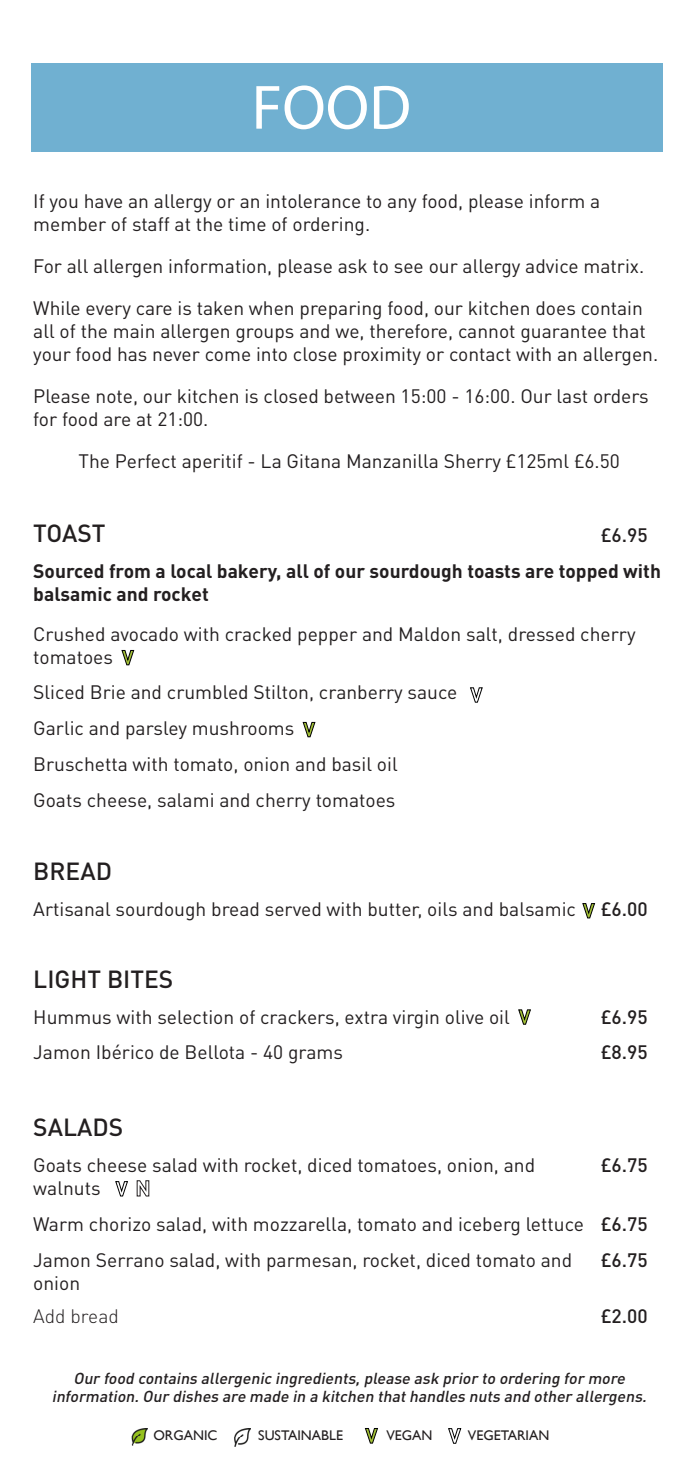
<style>
.page{position:relative;width:695px;height:1474px;background:#fff}
.page>*{position:absolute;margin:0;border:0;box-sizing:border-box;transform-origin:0 0}
.t1{font:63px "Myriad Pro";color:#fff}
.t2{font:500 24.5px "DINOT";color:#231f20}
.t3{font:19.25px/23.1px "DINOT";color:#231f20}
.t4{font:700 19.25px "DINOT";color:#231f20}
.t5{font:500 19.25px "DINOT";color:#231f20}
.t6{font:300 19.25px "DINOT";color:#231f20}
.t7{font:italic 500 15.75px "DINOT";color:#231f20}
.t8{font:14px "Gill Sans";color:#231f20}
.s1{font-weight:500}
</style>
<div class="page">
<img style="left:235px;top:1428px;width:16px;height:17px">
<img style="left:132px;top:1428px;width:16px;height:16px">
<svg style="left:364px;top:1428px;width:14px;height:15px"></svg>
<svg style="left:448px;top:1428px;width:13px;height:15px"></svg>
<div style="left:31px;top:63px;width:632px;height:88px;background:#70b0d1"></div>
<svg style="left:121px;top:650px;width:13px;height:15px"></svg>
<svg style="left:470px;top:687px;width:13px;height:16px"></svg>
<svg style="left:302px;top:721px;width:13px;height:16px"></svg>
<svg style="left:582px;top:903px;width:13px;height:15px"></svg>
<svg style="left:518px;top:1009px;width:13px;height:15px"></svg>
<svg style="left:115px;top:1181px;width:13px;height:15px"></svg>
<svg style="left:136px;top:1180px;width:14px;height:16px"></svg>
<p class="t1" style="left:251px;top:69px;width:161px">FOOD</p>
<p class="t3" style="left:33px;top:189px;width:568px">If you have an allergy or an intolerance to any food, please inform a</p>
<p class="t3" style="left:33px;top:212px;width:338px">member of staff at the time of ordering.</p>
<p class="t3" style="left:33px;top:254px;width:612px">For all allergen information, please ask to see our allergy advice matrix.</p>
<p class="t3" style="left:33px;top:296px;width:626px">While every care is taken when preparing food, our kitchen does contain all of the main allergen groups and we, therefore, cannot guarantee that your food has never come into close proximity or contact with an allergen.</p>
<p class="t3" style="left:33px;top:384px;width:617px">Please note, our kitchen is closed between 15:00 - 16:00. Our last orders for food are at 21:00.</p>
<p class="t3" style="left:78px;top:449px;width:543px">The Perfect aperitif - La Gitana Manzanilla Sherry £125ml £6.50</p>
<p class="t2" style="left:33px;top:517px;width:74px">TOAST</p>
<p class="t5" style="left:600px;top:522px;width:48px">£6.95</p>
<p class="t4" style="left:33px;top:558px;width:629px">Sourced from a local bakery, all of our sourdough toasts are topped with</p>
<p class="t4" style="left:33px;top:581px;width:177px">balsamic and rocket</p>
<p class="t3" style="left:33px;top:622px;width:603px">Crushed avocado with cracked pepper and Maldon salt, dressed cherry tomatoes</p>
<p class="t3" style="left:33px;top:680px;width:425px">Sliced Brie and crumbled Stilton, cranberry sauce</p>
<p class="t3" style="left:33px;top:716px;width:262px">Garlic and parsley mushrooms</p>
<p class="t3" style="left:33px;top:752px;width:366px">Bruschetta with tomato, onion and basil oil</p>
<p class="t3" style="left:33px;top:787px;width:363px">Goats cheese, salami and cherry tomatoes</p>
<p class="t2" style="left:33px;top:855px;width:80px">BREAD</p>
<p class="t3" style="left:33px;top:897px;width:544px">Artisanal sourdough bread served with butter, oils and balsamic</p>
<p class="t5" style="left:600px;top:896px;width:48px">£6.00</p>
<p class="t2" style="left:33px;top:963px;width:142px">LIGHT BITES</p>
<p class="t3" style="left:33px;top:1004px;width:478px">Hummus with selection of crackers, extra virgin olive oil</p>
<p class="t5" style="left:600px;top:1004px;width:48px">£6.95</p>
<p class="t3" style="left:33px;top:1040px;width:311px">Jamon Ibérico de Bellota - 40 grams</p>
<p class="t5" style="left:600px;top:1040px;width:48px">£8.95</p>
<p class="t2" style="left:33px;top:1111px;width:91px">SALADS</p>
<p class="t3" style="left:33px;top:1153px;width:503px">Goats cheese salad with rocket, diced tomatoes, onion, and</p>
<p class="t5" style="left:600px;top:1152px;width:48px">£6.75</p>
<p class="t3" style="left:33px;top:1176px;width:69px">walnuts</p>
<p class="t3" style="left:33px;top:1212px;width:615px">Warm chorizo salad, with mozzarella, tomato and iceberg lettuce <span class="s1">£6.75</span></p>
<p class="t3" style="left:33px;top:1247px;width:540px">Jamon Serrano salad, with parmesan, rocket, diced tomato and</p>
<p class="t5" style="left:600px;top:1247px;width:48px">£6.75</p>
<p class="t3" style="left:33px;top:1270px;width:48px">onion</p>
<p class="t6" style="left:33px;top:1304px;width:87px">Add bread</p>
<p class="t5" style="left:600px;top:1304px;width:48px">£2.00</p>
<p class="t7" style="left:73px;top:1367px;width:556px">Our food contains allergenic ingredients,please ask prior to ordering for more</p>
<p class="t7" style="left:52px;top:1386px;width:599px">information.Our dishes are made in a kitchen thathandles nuts and other allergens.</p>
<p class="t8" style="left:153px;top:1427px;width:66px">ORGANIC</p>
<p class="t8" style="left:258px;top:1427px;width:86px">SUSTAINABLE</p>
<p class="t8" style="left:386px;top:1427px;width:48px">VEGAN</p>
<p class="t8" style="left:468px;top:1427px;width:83px">VEGETARIAN</p>
</div>
